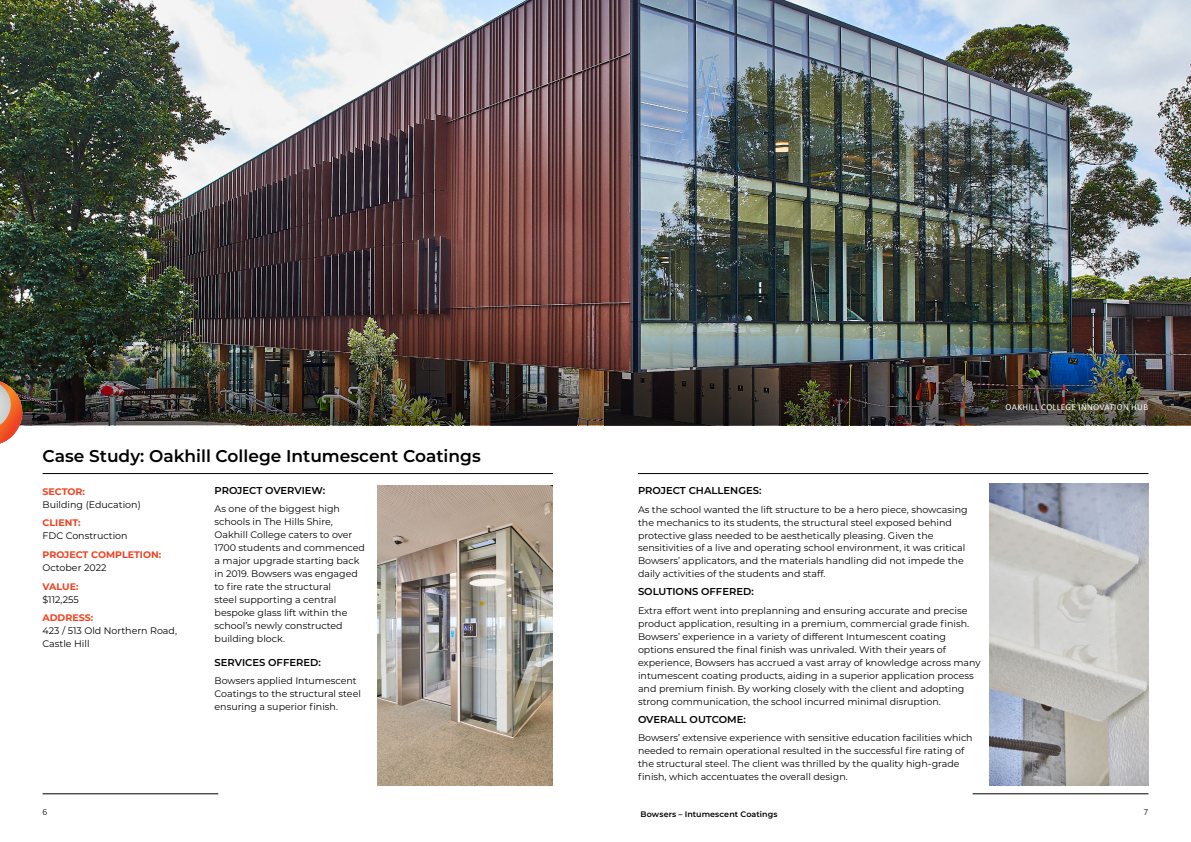
<style>
.page{position:relative;width:1191px;height:842px;background:#fff}
.page>*{position:absolute;margin:0;border:0;box-sizing:border-box;transform-origin:0 0}
.t1{font:600 17px "Montserrat";color:#000}
.t2{font:600 10px "Montserrat";color:#000}
.t3{font:9.5px/13px "Montserrat";color:#000}
.t4{font:700 9.5px "Montserrat";color:#ef4223}
.t5{font:300 9.5px "Calibri";color:#000}
.t6{font:9px "Calibri";letter-spacing:.04em;color:#fff}
.t7{font:600 8px "Montserrat";letter-spacing:.01em;color:#000}
</style>
<div class="page">
<hr style="left:43px;top:473px;width:510px;height:1px;background:#000">
<hr style="left:638px;top:473px;width:510px;height:1px;background:#000">
<img style="left:0;top:0;width:1191px;height:323px">
<img style="left:0;top:323px;width:1191px;height:102px">
<img style="left:989px;top:483px;width:159px;height:302px">
<svg style="left:0;top:380px;width:22px;height:64px"></svg>
<img style="left:377px;top:486px;width:175px;height:299px">
<hr style="left:43px;top:793px;width:175px;height:1px;background:#000">
<hr style="left:972px;top:793px;width:176px;height:1px;background:#000">
<h1 class="t1" style="left:43px;top:444px;width:440px">Case Study: Oakhill College Intumescent Coatings</h1>
<p class="t4" style="left:43px;top:484px;width:44px">SECTOR:</p>
<p class="t3" style="left:43px;top:497px;width:100px">Building (Education)</p>
<p class="t4" style="left:43px;top:516px;width:40px">CLIENT:</p>
<p class="t3" style="left:43px;top:529px;width:87px">FDC Construction</p>
<p class="t4" style="left:43px;top:548px;width:120px">PROJECT COMPLETION:</p>
<p class="t3" style="left:43px;top:561px;width:65px">October 2022</p>
<p class="t4" style="left:43px;top:579px;width:37px">VALUE:</p>
<p class="t3" style="left:43px;top:592px;width:38px">$112,255</p>
<p class="t4" style="left:43px;top:611px;width:52px">ADDRESS:</p>
<p class="t3" style="left:43px;top:624px;width:136px">423 / 513 Old Northern Road,<br>Castle Hill</p>
<p class="t2" style="left:214px;top:483px;width:112px">PROJECT OVERVIEW:</p>
<p class="t3" style="left:214px;top:502px;width:152px">As one of the biggest high schools in The Hills Shire,<br>Oakhill College caters to over<br>1700 students and commenced a major upgrade starting back in 2019. Bowsers was engaged to fire rate the structural<br>steel supporting a central bespoke glass lift within the school’s newly constructed building block.</p>
<p class="t2" style="left:214px;top:655px;width:108px">SERVICES OFFERED:</p>
<p class="t3" style="left:214px;top:674px;width:148px">Bowsers applied Intumescent<br>Coatings to the structural steel ensuring a superior finish.</p>
<p class="t6" style="left:1005px;top:403px;width:144px">OAKHILL COLLEGE INNOVATION HUB</p>
<p class="t2" style="left:638px;top:483px;width:125px">PROJECT CHALLENGES:</p>
<p class="t3" style="left:638px;top:502px;width:331px">As the school wanted the lift structure to be a hero piece, showcasing the mechanics to its students, the structural steel exposed behind protective glass needed to be aesthetically pleasing. Given the sensitivities of a live and operating school environment, it was critical Bowsers’ applicators, and the materials handling did not impede the daily activities of the students and staff.</p>
<p class="t2" style="left:638px;top:584px;width:117px">SOLUTIONS OFFERED:</p>
<p class="t3" style="left:638px;top:604px;width:344px">Extra effort went into preplanning and ensuring accurate and precise product application, resulting in a premium, commercial grade finish.<br>Bowsers’ experience in a variety of different Intumescent coating options ensured the final finish was unrivaled. With their years of experience, Bowsers has accrued a vast array of knowledge across many intumescent coating products, aiding in a superior application process and premium finish. By working closely with the client and adopting strong communication, the school incurred minimal disruption.</p>
<p class="t2" style="left:638px;top:712px;width:109px">OVERALL OUTCOME:</p>
<p class="t3" style="left:638px;top:731px;width:336px">Bowsers’ extensive experience with sensitive education facilities which needed to remain operational resulted in the successful fire rating of the structural steel. The client was thrilled by the quality high-grade finish, which accentuates the overall design.</p>
<p class="t5" style="left:43px;top:808px;width:6px">6</p>
<p class="t7" style="left:640px;top:808px;width:138px">Bowsers – Intumescent Coatings</p>
<p class="t5" style="left:1143px;top:808px;width:6px">7</p>
</div>
